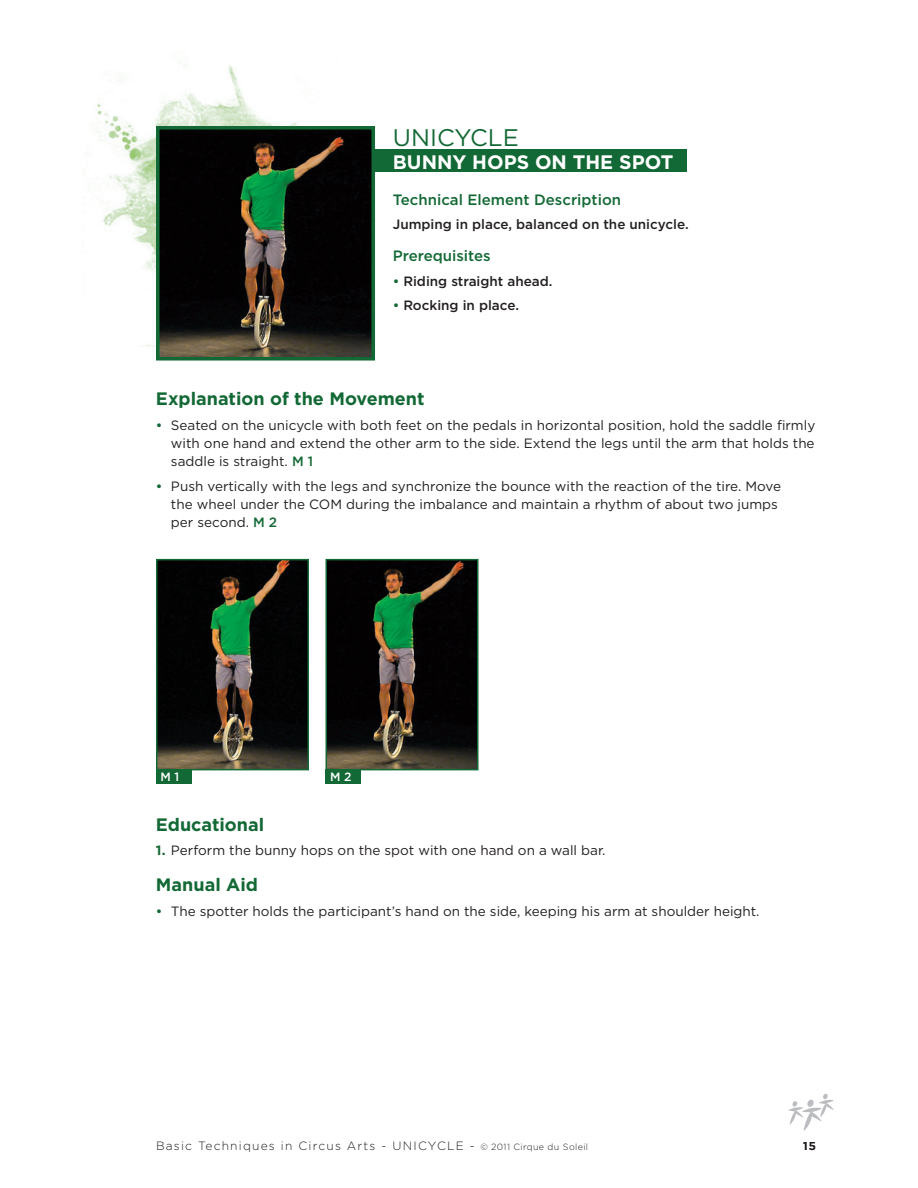
<style>
.page{position:relative;width:918px;height:1188px;background:#fff}
.page>*{position:absolute;margin:0;border:0;box-sizing:border-box;transform-origin:0 0}
.t1{font:24px "Gotham";color:#136935}
.t2{font:700 19.5px "Gotham";color:#fff}
.t3{font:700 18px "Gotham";color:#136935}
.t4{font:500 15px "Gotham";color:#136935}
.t5{font:13.5px/18px "Gotham";color:#231f20;text-align:justify}
.t6{font:500 13.5px "Gotham";color:#231f20}
.t7{font:300 12px "Gotham";letter-spacing:.1em;color:#231f20}
.t8{font:500 12px "Gotham";color:#fff}
.t9{font:500 11.4px "Gotham";color:#231f20}
.s1{color:#136935}
.s2{font-weight:500;color:#136935}
.s3{font-weight:700;color:#136935}
.s4{font-size:9px}
</style>
<div class="page">
<svg style="left:788px;top:1094px;width:46px;height:37px"></svg>
<img style="left:96px;top:63px;width:201px;height:283px">
<div style="left:309px;top:150px;width:377px;height:22px;background:#136935"></div>
<img style="left:161px;top:131px;width:209px;height:225px">
<div style="left:156px;top:126px;width:219px;height:235px;border:4px solid #136935"></div>
<img style="left:159px;top:562px;width:147px;height:205px">
<div style="left:156px;top:559px;width:153px;height:211px;border:2px solid #136935"></div>
<div style="left:156px;top:769px;width:36px;height:15px;background:#136935"></div>
<img style="left:329px;top:562px;width:146px;height:205px">
<div style="left:326px;top:559px;width:152px;height:211px;border:2px solid #136935"></div>
<div style="left:326px;top:769px;width:35px;height:15px;background:#136935"></div>
<h1 class="t1" style="left:393px;top:124px;width:128px">UNICYCLE</h1>
<h2 class="t2" style="left:393px;top:150px;width:282px">BUNNY HOPS ON THE SPOT</h2>
<p class="t4" style="left:393px;top:191px;width:230px">Technical Element Description</p>
<p class="t6" style="left:393px;top:217px;width:297px">Jumping in place, balanced on the unicycle.</p>
<p class="t4" style="left:393px;top:247px;width:99px">Prerequisites</p>
<p class="t6" style="left:393px;top:273px;width:161px"><span class="s1">•</span> Riding straight ahead.</p>
<p class="t6" style="left:393px;top:298px;width:128px"><span class="s1">•</span> Rocking in place.</p>
<h3 class="t3" style="left:156px;top:388px;width:270px">Explanation of the Movement</h3>
<p class="t5" style="left:171px;top:416px;width:646px;text-indent:-15px"><span class="s2">•</span> Seated on the unicycle with both feet on the pedals in horizontal position, hold the saddle firmly with one hand and extend the other arm to the side. Extend the legs until the arm that holds the saddle is straight. <span class="s2">M 1</span></p>
<p class="t5" style="left:171px;top:477px;width:612px;text-align:left;text-indent:-15px"><span class="s2">•</span> Push vertically with the legs and synchronize the bounce with the reaction of the tire. Move the wheel under the COM during the imbalance and maintain a rhythm of about two jumps per second. <span class="s2">M 2</span></p>
<p class="t8" style="left:161px;top:770px;width:20px">M 1</p>
<p class="t8" style="left:330px;top:770px;width:23px">M 2</p>
<h3 class="t3" style="left:156px;top:814px;width:110px">Educational</h3>
<p class="t5" style="left:156px;top:841px;width:451px"><span class="s3">1.</span> Perform the bunny hops on the spot with one hand on a wall bar.</p>
<h3 class="t3" style="left:156px;top:875px;width:104px">Manual Aid</h3>
<p class="t5" style="left:156px;top:902px;width:605px"><span class="s2">•</span> The spotter holds the participant’s hand on the side, keeping his arm at shoulder height.</p>
<p class="t7" style="left:156px;top:1140px;width:434px">Basic Techniques in Circus Arts - UNICYCLE - <span class="s4">© 2011 Cirque du Soleil</span></p>
<p class="t9" style="left:803px;top:1139px;width:14px">15</p>
</div>
